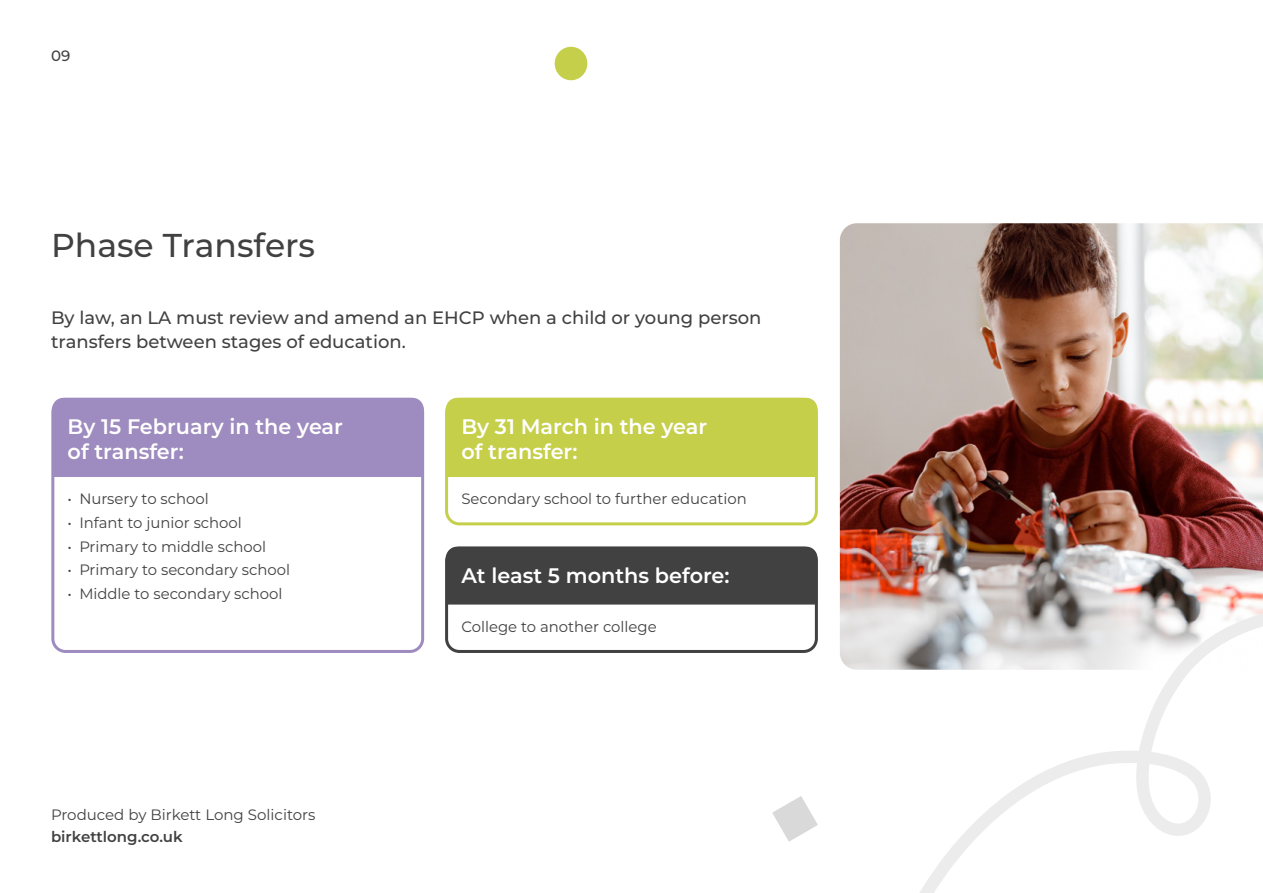
<style>
.page{position:relative;width:1263px;height:893px;background:#fff}
.page>*{position:absolute;margin:0;border:0;box-sizing:border-box;transform-origin:0 0}
.t1{font:500 33px "Montserrat";color:#414141}
.t2{font:600 21px/25.2px "Montserrat";color:#fff}
.t3{font:500 18px/24px "Montserrat";color:#414141}
.t4{font:15px "Montserrat";color:#414141}
.t5{font:600 15px "Montserrat";color:#414141}
.t6{font:500 15px "Montserrat";color:#414141}
</style>
<div class="page">
<img style="left:840px;top:223px;width:423px;height:447px">
<svg style="left:772px;top:796px;width:46px;height:46px"></svg>
<div style="left:555px;top:47px;width:32px;height:33px;background:#c5cf4a;border-radius:50%"></div>
<div style="left:51px;top:398px;width:373px;height:255px;border:3px solid #9e8bbf;border-radius:13px"></div>
<div style="left:52px;top:398px;width:372px;height:79px;background:#9e8bbf"></div>
<div style="left:445px;top:398px;width:373px;height:127px;border:3px solid #c5cf4a;border-radius:13px"></div>
<div style="left:446px;top:398px;width:371px;height:79px;background:#c5cf4a"></div>
<div style="left:445px;top:547px;width:373px;height:106px;border:3px solid #414141;border-radius:13px"></div>
<div style="left:446px;top:547px;width:371px;height:58px;background:#414141"></div>
<svg style="left:870px;top:603px;width:393px;height:290px"></svg>
<p class="t6" style="left:51px;top:45px;width:21px">09</p>
<h1 class="t1" style="left:51px;top:222px;width:266px">Phase Transfers</h1>
<p class="t3" style="left:51px;top:305px;width:712px">By law, an LA must review and amend an EHCP when a child or young person transfers between stages of education.</p>
<h2 class="t2" style="left:68px;top:413px;width:277px">By 15 February in the year of transfer:</h2>
<p class="t4" style="left:68px;top:488px;width:143px">• Nursery to school</p>
<p class="t4" style="left:68px;top:512px;width:176px">• Infant to junior school</p>
<p class="t4" style="left:68px;top:536px;width:200px">• Primary to middle school</p>
<p class="t4" style="left:68px;top:560px;width:224px">• Primary to secondary school</p>
<p class="t4" style="left:68px;top:583px;width:216px">• Middle to secondary school</p>
<p class="t4" style="left:51px;top:804px;width:266px">Produced by Birkett Long Solicitors</p>
<p class="t5" style="left:51px;top:826px;width:133px">birkettlong.co.uk</p>
<h2 class="t2" style="left:461px;top:413px;width:247px">By 31 March in the year of transfer:</h2>
<p class="t4" style="left:461px;top:488px;width:287px">Secondary school to further education</p>
<h2 class="t2" style="left:461px;top:562px;width:270px">At least 5 months before:</h2>
<p class="t4" style="left:461px;top:616px;width:197px">College to another college</p>
</div>
